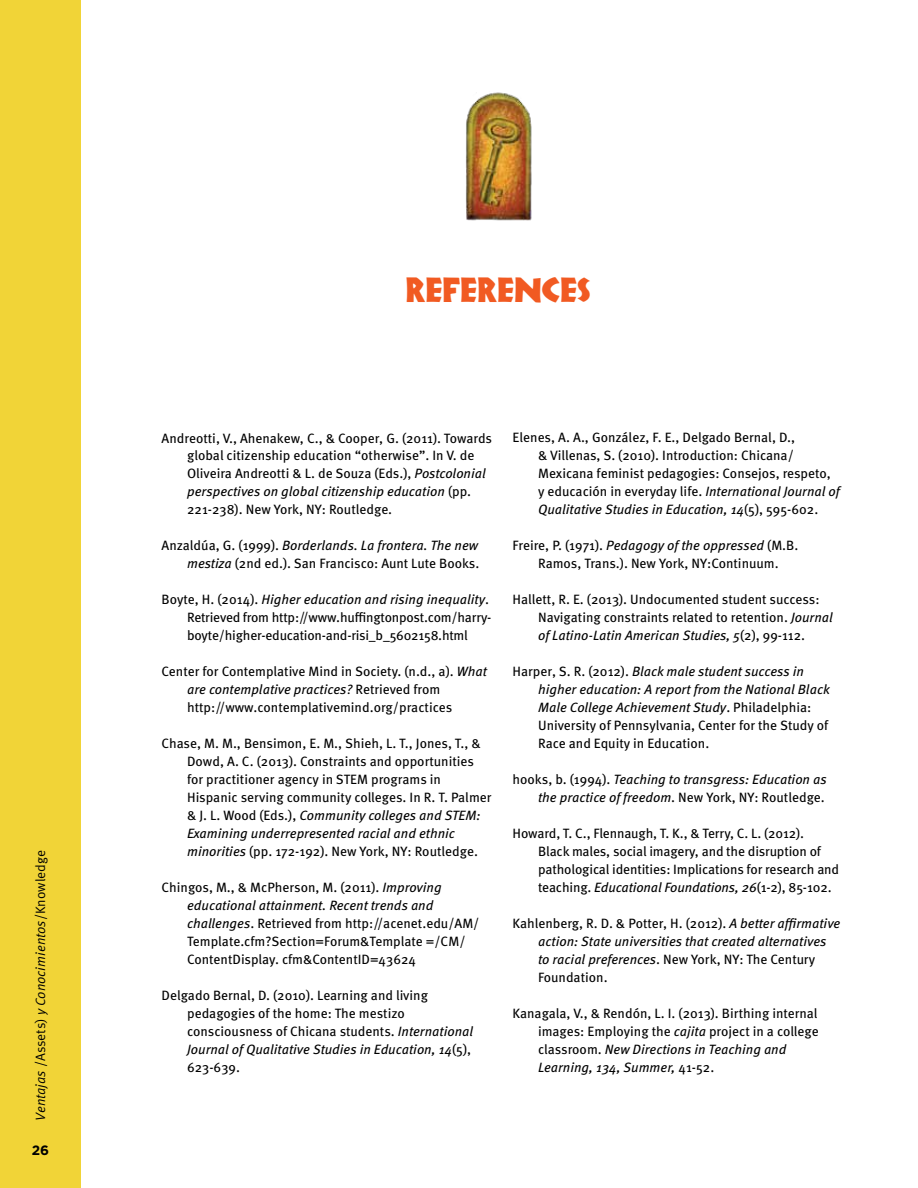
<style>
.page{position:relative;width:918px;height:1188px;background:#fff}
.page>*{position:absolute;margin:0;border:0;box-sizing:border-box;transform-origin:0 0}
.t1{font:36px "Ffd Neuland";color:#f15a22}
.t2{font:13.5px/18px "Meta OT";color:#000}
.t3{font:italic 13.5px/18px "Meta OT";color:#000;text-align:right}
.t4{font:13.5px "Meta OT Norm Ita";color:#000}
.t5{font:700 13.5px "Gotham";color:#000}
.s1{font-family:"Meta OT Norm"}
.s2{font-style:italic}
.s3{font-style:normal}
</style>
<div class="page">
<div style="left:0;top:0;width:81px;height:1188px;background:#f1d437"></div>
<img style="left:466px;top:92px;width:66px;height:129px">
<p class="t4" style="left:32px;top:1120px;width:272px;rotate:-90deg">Ventajas <span class="s1">/Assets)</span> y Conocimientos<span class="s1">/Knowledge</span></p>
<p class="t5" style="left:32px;top:1142px;width:19px">26</p>
<h1 class="t1" style="left:406px;top:269px;width:187px">REFERENCES</h1>
<p class="t2" style="left:187px;top:429px;width:306px;text-indent:-26px">Andreotti, V., Ahenakew, C., &amp; Cooper, G. (2011). Towards global citizenship education “otherwise”. In V. de Oliveira Andreotti &amp; L. de Souza (Eds.), <span class="s2">Postcolonial perspectives on global citizenship education</span> (pp.<br>221-238). New York, NY: Routledge.</p>
<p class="t2" style="left:162px;top:537px;width:319px;text-align:right">Anzaldúa, G. (1999). <span class="s2">Borderlands. La frontera. The new mestiza</span> (2nd ed.). San Francisco: Aunt Lute Books.</p>
<p class="t2" style="left:187px;top:591px;width:306px;text-indent:-26px">Boyte, H. (2014). <span class="s2">Higher education and rising inequality</span>.<br>Retrieved from http://www.huffingtonpost.com/harry&shy;boyte/higher-education-and-risi_b_5602158.html</p>
<p class="t2" style="left:187px;top:663px;width:301px;text-indent:-26px">Center for Contemplative Mind in Society. (n.d., a). <span class="s2">What are contemplative practices?</span> Retrieved from http://www.contemplativemind.org/practices</p>
<p class="t2" style="left:187px;top:735px;width:306px;text-indent:-26px">Chase, M. M., Bensimon, E. M., Shieh, L. T., Jones, T., &amp; Dowd, A. C. (2013). Constraints and opportunities for practitioner agency in STEM programs in Hispanic serving community colleges. In R. T. Palmer &amp; J. L. Wood (Eds.), <span class="s2">Community colleges and STEM:<br>Examining underrepresented racial and ethnic minorities</span> (pp. 172-192). New York, NY: Routledge.</p>
<p class="t2" style="left:187px;top:879px;width:294px;text-indent:-26px">Chingos, M., &amp; McPherson, M. (2011). <span class="s2">Improving educational attainment. Recent trends and challenges</span>. Retrieved from http://acenet.edu/AM/ Template.cfm?Section=Forum&amp;Template =/CM/ ContentDisplay. cfm&amp;ContentID=43624</p>
<p class="t2" style="left:187px;top:987px;width:288px;text-indent:-26px">Delgado Bernal, D. (2010). Learning and living pedagogies of the home: The mestizo consciousness of Chicana students. <span class="s2">International Journal of Qualitative Studies in Education, 14</span>(5), 623-639.</p>
<p class="t2" style="left:538px;top:429px;width:303px;text-indent:-26px">Elenes, A. A., González, F. E., Delgado Bernal, D.,<br>&amp; Villenas, S. (2010). Introduction: Chicana/ Mexicana feminist pedagogies: Consejos, respeto, y educación in everyday life. <span class="s2">International Journal of Qualitative Studies in Education, 14</span>(5), 595-602.</p>
<p class="t2" style="left:513px;top:537px;width:287px;text-align:center">Freire, P. (1971). <span class="s2">Pedagogy of the oppressed</span> (M.B.<br>Ramos, Trans.). New York, NY:Continuum.</p>
<p class="t2" style="left:538px;top:591px;width:296px;text-indent:-26px">Hallett, R. E. (2013). Undocumented student success:<br>Navigating constraints related to retention. <span class="s2">Journal of Latino-Latin American Studies, 5</span>(2), 99-112.</p>
<p class="t2" style="left:538px;top:663px;width:293px;text-indent:-26px">Harper, S. R. (2012). <span class="s2">Black male student success in higher education: A report from the National Black Male College Achievement Study</span>. Philadelphia:<br>University of Pennsylvania, Center for the Study of Race and Equity in Education.</p>
<p class="t3" style="left:513px;top:771px;width:316px"><span class="s3">hooks, b. (1994).</span> Teaching to transgress: Education as the practice of freedom<span class="s3">. New York, NY: Routledge.</span></p>
<p class="t2" style="left:538px;top:825px;width:303px;text-indent:-26px">Howard, T. C., Flennaugh, T. K., &amp; Terry, C. L. (2012).<br>Black males, social imagery, and the disruption of pathological identities: Implications for research and teaching. <span class="s2">Educational Foundations, 26</span>(1-2), 85-102.</p>
<p class="t3" style="left:538px;top:915px;width:304px;text-align:left;text-indent:-26px"><span class="s3">Kahlenberg, R. D. &amp; Potter, H. (2012).</span> A better affirmative action: State universities that created alternatives to racial preferences<span class="s3">. New York, NY: The Century Foundation.</span></p>
<p class="t2" style="left:538px;top:1005px;width:282px;text-indent:-26px">Kanagala, V., &amp; Rendón, L. I. (2013). Birthing internal images: Employing the <span class="s2">cajita</span> project in a college classroom. <span class="s2">New Directions in Teaching and Learning, 134, Summer,</span> 41-52.</p>
</div>
